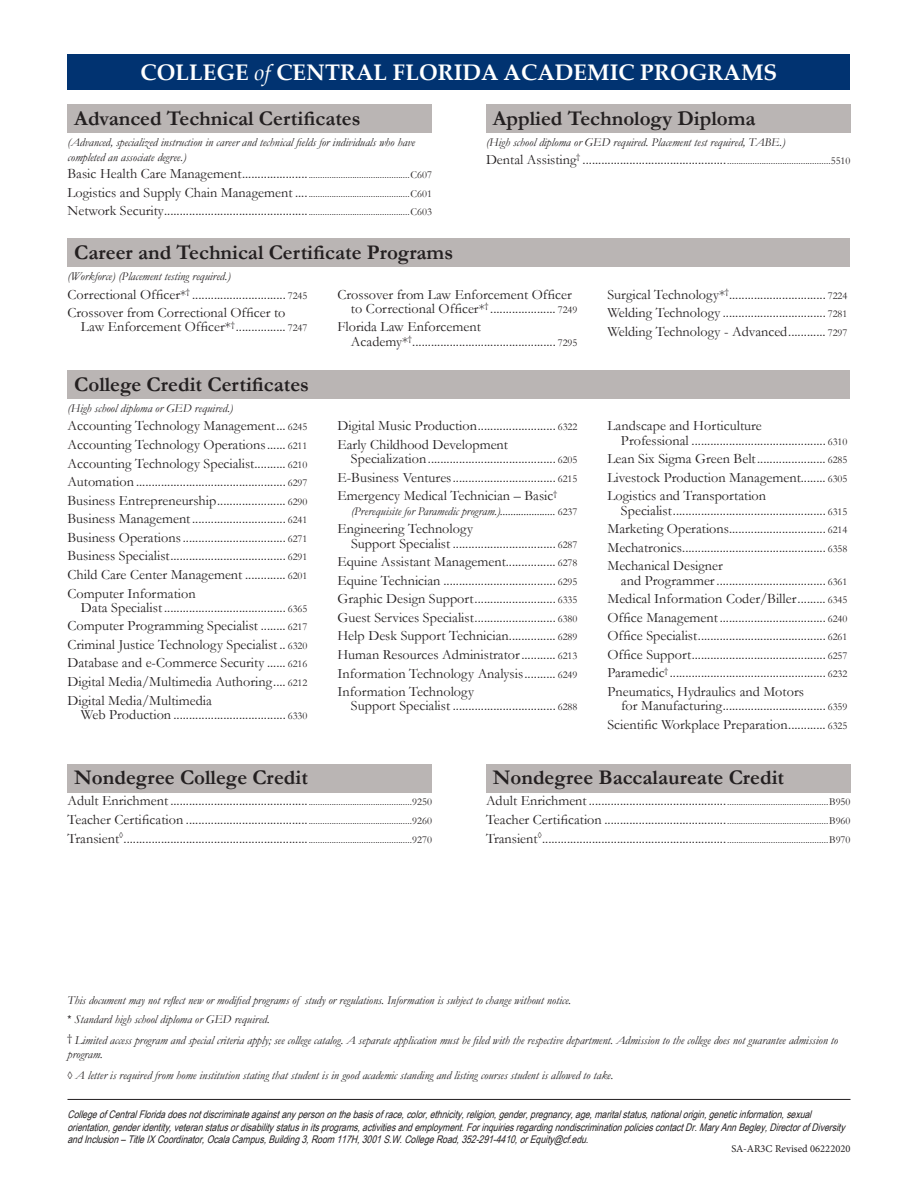
<style>
.page{position:relative;width:918px;height:1188px;background:#fff}
.page>*{position:absolute;margin:0;border:0;box-sizing:border-box;transform-origin:0 0}
.t1{font:700 22.5px "Palatino Linotype";color:#fff}
.t2{font:700 21px "Garamond";color:#231f20}
.t3{font:14.25px/18.6px "Garamond";color:#231f20;text-align:justify}
.t4{font:italic 12px/14.4px "Garamond";color:#231f20}
.t5{font:italic 10.5px/12.6px "Arial Narrow";color:#231f20}
.t6{font:10.5px/18.6px "Garamond";color:#231f20}
.t7{font:10.5px "Minion Pro";color:#231f20}
.s1{font-weight:400;font-style:italic}
.s2{font-size:14.25px}
.s3{font-size:10.5px}
.s4{font-style:normal;font-size:10.5px}
.s5{font-family:"Arial";font-style:normal;font-size:10.5px}
</style>
<div class="page">
<div style="left:68px;top:764px;width:364px;height:28px;background:#bab5b4"></div>
<div style="left:486px;top:764px;width:364px;height:28px;background:#bab5b4"></div>
<div style="left:68px;top:370px;width:782px;height:28px;background:#bab5b4"></div>
<div style="left:68px;top:238px;width:782px;height:29px;background:#bab5b4"></div>
<hr style="left:68px;top:1099px;width:782px;height:1px;background:#231f20">
<div style="left:68px;top:54px;width:782px;height:36px;background:#013371"></div>
<div style="left:68px;top:104px;width:364px;height:29px;background:#bab5b4"></div>
<div style="left:486px;top:104px;width:364px;height:29px;background:#bab5b4"></div>
<h1 class="t1" style="left:141px;top:56px;width:638px">COLLEGE <span class="s1">of</span> CENTRAL FLORIDA ACADEMIC PROGRAMS</h1>
<h2 class="t2" style="left:74px;top:104px;width:288px">Advanced Technical Certificates</h2>
<p class="t4" style="left:68px;top:135px;width:349px">(Advanced, specialized instruction in career and technical fields for individuals who have completed an associate degree.)</p>
<p class="t6" style="left:68px;top:165px;width:366px"><span class="s2">Basic Health Care Management.....................</span>............................................C607<br><span class="s2">Logistics and Supply Chain Management ....</span>............................................C601</p>
<p class="t3" style="left:68px;top:201px;width:366px">Network Security..............................................<span class="s3">............................................C603</span></p>
<h2 class="t2" style="left:493px;top:104px;width:264px">Applied Technology Diploma</h2>
<p class="t4" style="left:486px;top:135px;width:301px">(High school diploma or GED required. Placement test required, TABE.)</p>
<p class="t3" style="left:486px;top:149px;width:366px">Dental Assisting<sup>†</sup> ..............................................<span class="s3">.............................................5510</span></p>
<h2 class="t2" style="left:74px;top:238px;width:380px">Career and Technical Certificate Programs</h2>
<p class="t4" style="left:68px;top:269px;width:165px">(Workforce) (Placement testing required.)</p>
<p class="t3" style="left:68px;top:284px;width:242px">Correctional Officer*<sup>†</sup> .............................. <span class="s3">7245<br></span>Crossover from Correctional Officer to</p>
<p class="t3" style="left:81px;top:317px;width:228px">Law Enforcement Officer*<sup>†</sup> ................ <span class="s3">7247</span></p>
<p class="t3" style="left:351px;top:287px;width:228px;line-height:14.2px;text-indent:-13px">Crossover from Law Enforcement Officer to Correctional Officer*<sup>†</sup> ..................... <span class="s3">7249</span></p>
<p class="t3" style="left:351px;top:319px;width:228px;line-height:14.2px;text-indent:-13px">Florida Law Enforcement<br>Academy*<sup>†</sup>.............................................. <span class="s3">7295</span></p>
<h2 class="t2" style="left:74px;top:370px;width:236px">College Credit Certificates</h2>
<p class="t4" style="left:68px;top:401px;width:167px">(High school diploma or GED required.)</p>
<p class="t3" style="left:68px;top:416px;width:242px">Accounting Technology Management... <span class="s3">6245<br></span>Accounting Technology Operations...... <span class="s3">6211<br></span>Accounting Technology Specialist.......... <span class="s3">6210<br></span>Automation ................................................ <span class="s3">6297<br></span>Business Entrepreneurship...................... <span class="s3">6290<br></span>Business Management.............................. <span class="s3">6241<br></span>Business Operations................................. <span class="s3">6271<br></span>Business Specialist..................................... <span class="s3">6291<br></span>Child Care Center Management ............. <span class="s3">6201<br></span>Computer Information</p>
<p class="t3" style="left:68px;top:598px;width:242px;text-indent:13px">Data Specialist....................................... <span class="s3">6365<br></span>Computer Programming Specialist ........ <span class="s3">6217<br></span>Criminal Justice Technology Specialist.. <span class="s3">6320<br></span>Database and e-Commerce Security ...... <span class="s3">6216<br></span>Digital Media/Multimedia Authoring.... <span class="s3">6212<br></span>Digital Media/Multimedia</p>
<p class="t3" style="left:81px;top:705px;width:228px">Web Production .................................... <span class="s3">6330</span></p>
<p class="t3" style="left:338px;top:416px;width:242px">Digital Music Production......................... <span class="s3">6322<br></span>Early Childhood Development</p>
<p class="t3" style="left:338px;top:449px;width:242px;text-indent:13px">Specialization......................................... <span class="s3">6205<br></span>E-Business Ventures................................. <span class="s3">6215<br></span>Emergency Medical Technician – Basic<sup>†</sup></p>
<p class="t4" style="left:351px;top:503px;width:228px">(Prerequisite for Paramedic program.)..................... <span class="s4">6237</span></p>
<p class="t3" style="left:351px;top:521px;width:228px;line-height:14.2px;text-indent:-14px">Engineering Technology<br>Support Specialist ................................. <span class="s3">6287</span></p>
<p class="t3" style="left:338px;top:552px;width:242px">Equine Assistant Management................ <span class="s3">6278<br></span>Equine Technician .................................... <span class="s3">6295<br></span>Graphic Design Support.......................... <span class="s3">6335<br></span>Guest Services Specialist.......................... <span class="s3">6380<br></span>Help Desk Support Technician............... <span class="s3">6289<br></span>Human Resources Administrator........... <span class="s3">6213<br></span>Information Technology Analysis.......... <span class="s3">6249<br></span>Information Technology</p>
<p class="t3" style="left:351px;top:696px;width:228px">Support Specialist ................................. <span class="s3">6288</span></p>
<p class="t3" style="left:608px;top:284px;width:242px">Surgical Technology*<sup>†</sup>............................... <span class="s3">7224<br></span>Welding Technology ................................. <span class="s3">7281<br></span>Welding Technology - Advanced............ <span class="s3">7297</span></p>
<p class="t3" style="left:621px;top:418px;width:228px;line-height:14.2px;text-indent:-13px">Landscape and Horticulture<br>Professional ........................................... <span class="s3">6310</span></p>
<p class="t3" style="left:608px;top:449px;width:242px">Lean Six Sigma Green Belt...................... <span class="s3">6285<br></span>Livestock Production Management........ <span class="s3">6305<br></span>Logistics and Transportation</p>
<p class="t3" style="left:608px;top:500px;width:242px;text-indent:13px">Specialist................................................. <span class="s3">6315<br></span>Marketing Operations............................... <span class="s3">6214<br></span>Mechatronics.............................................. <span class="s3">6358<br></span>Mechanical Designer</p>
<p class="t3" style="left:608px;top:570px;width:242px;text-indent:13px">and Programmer................................... <span class="s3">6361<br></span>Medical Information Coder/Biller......... <span class="s3">6345<br></span>Office Management.................................. <span class="s3">6240<br></span>Office Specialist......................................... <span class="s3">6261<br></span>Office Support........................................... <span class="s3">6257<br></span>Paramedic<sup>†</sup> .................................................. <span class="s3">6232<br></span>Pneumatics, Hydraulics and Motors</p>
<p class="t3" style="left:608px;top:696px;width:242px;text-align:right">for Manufacturing................................. <span class="s3">6359<br></span>Scientific Workplace Preparation............ <span class="s3">6325</span></p>
<h2 class="t2" style="left:74px;top:764px;width:235px">Nondegree College Credit</h2>
<p class="t3" style="left:68px;top:791px;width:366px">Adult Enrichment ............................................<span class="s3">.............................................9250<br></span>Teacher Certification .......................................<span class="s3">.............................................9260<br></span>Transient<sup>◊</sup>...........................................................<span class="s3">.............................................9270</span></p>
<h2 class="t2" style="left:493px;top:764px;width:293px">Nondegree Baccalaureate Credit</h2>
<p class="t3" style="left:486px;top:791px;width:366px">Adult Enrichment ............................................<span class="s3">............................................B950<br></span>Teacher Certification .......................................<span class="s3">............................................B960<br></span>Transient<sup>◊</sup>...........................................................<span class="s3">............................................B970</span></p>
<p class="t4" style="left:68px;top:990px;width:505px;line-height:18.8px">This document may not reflect new or modified programs of study or regulations. Information is subject to change without notice. <span class="s5">*</span> Standard high school diploma or GED required.</p>
<p class="t4" style="left:67px;top:1032px;width:772px"><sup>†</sup> Limited access program and special criteria apply; see college catalog. A separate application must be filed with the respective department. Admission to the college does not guarantee admission to program.</p>
<p class="t4" style="left:68px;top:1068px;width:547px"><span class="s4">◊</span> A letter is required from home institution stating that student is in good academic standing and listing courses student is allowed to take.</p>
<p class="t5" style="left:68px;top:1108px;width:783px">CollegeofCentralFloridadoesnotdiscriminateagainstanypersononthebasisofrace,color,ethnicity,religion,gender,pregnancy,age,maritalstatus,nationalorigin,geneticinformation,sexual orientation,genderidentity,veteranstatusordisabilitystatusinitsprograms,activitiesandemployment.ForinquiriesregardingnondiscriminationpoliciescontactDr.MaryAnnBegley,DirectorofDiversity andInclusion–TitleIXCoordinator,OcalaCampus,Building3,Room117H,3001S.W.CollegeRoad,352-291-4410,orEquity@cf.edu.</p>
<p class="t7" style="left:731px;top:1141px;width:121px">SA-AR3C Revised 06222020</p>
</div>
